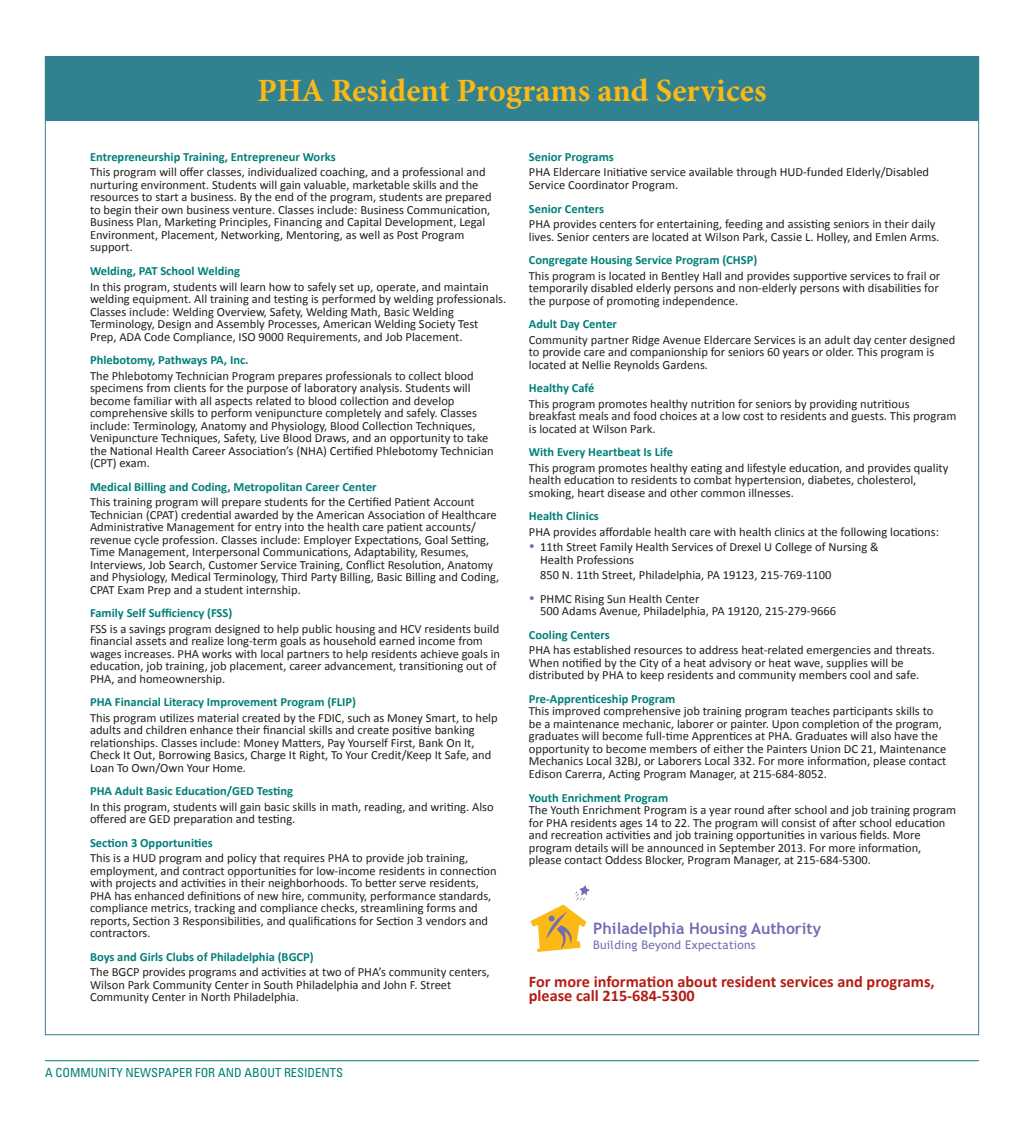
<style>
.page{position:relative;width:1024px;height:1125px;background:#fff}
.page>*{position:absolute;margin:0;border:0;box-sizing:border-box;transform-origin:0 0}
.t1{font:700 32.5px "Minion Pro";color:#fcb814}
.t2{font:700 16.25px/13.8px "Calibri";color:#b41d15}
.t3{font:700 15.75px "Trebuchet MS";color:#716eb3}
.t4{font:12.5px/12.5px "Calibri";color:#231f20}
.t5{font:700 12.5px "Calibri";color:#00807a}
.t6{font:condensed 12.5px "Univers LT Std";color:#00807a}
.t7{font:11.88px "Trebuchet MS";letter-spacing:.02em;color:#716eb3}
.s1{color:#716eb3}
</style>
<div class="page">
<hr style="left:45px;top:1060px;width:934px;height:1px;background:#00807a">
<div style="left:45px;top:56px;width:934px;height:65px;background:#318290"></div>
<svg style="left:530px;top:885px;width:60px;height:67px"></svg>
<h1 class="t1" style="left:257px;top:71px;width:510px">PHA Resident Programs and Services</h1>
<p class="t5" style="left:90px;top:149px;width:247px">Entrepreneurship Training, Entrepreneur Works</p>
<p class="t4" style="left:90px;top:166px;width:403px">This program will offer classes, individualized coaching, and a professional and nurturing environment. Students will gain valuable, marketable skills and the resources to start a business. By the end of the program, students are prepared to begin their own business venture. Classes include: Business Communication, Business Plan, Marketing Principles, Financing and Capital Development, Legal Environment, Placement, Networking, Mentoring, as well as Post Program support.</p>
<p class="t5" style="left:90px;top:263px;width:152px">Welding, PAT School Welding</p>
<p class="t4" style="left:90px;top:280px;width:418px">In this program, students will learn how to safely set up, operate, and maintain welding equipment. All training and testing is performed by welding professionals.<br>Classes include: Welding Overview, Safety, Welding Math, Basic Welding Terminology, Design and Assembly Processes, American Welding Society Test Prep, ADA Code Compliance, ISO 9000 Requirements, and Job Placement.</p>
<p class="t5" style="left:90px;top:352px;width:160px">Phlebotomy, Pathways PA, Inc.</p>
<p class="t4" style="left:90px;top:369px;width:405px">The Phlebotomy Technician Program prepares professionals to collect blood specimens from clients for the purpose of laboratory analysis. Students will become familiar with all aspects related to blood collection and develop comprehensive skills to perform venipuncture completely and safely. Classes include: Terminology, Anatomy and Physiology, Blood Collection Techniques, Venipuncture Techniques, Safety, Live Blood Draws, and an opportunity to take the National Health Career Association’s (NHA) Certified Phlebotomy Technician (CPT) exam.</p>
<p class="t5" style="left:90px;top:479px;width:288px">Medical Billing and Coding, Metropolitan Career Center</p>
<p class="t4" style="left:90px;top:495px;width:411px">This training program will prepare students for the Certified Patient Account Technician (CPAT) credential awarded by the American Association of Healthcare Administrative Management for entry into the health care patient accounts/ revenue cycle profession. Classes include: Employer Expectations, Goal Setting, Time Management, Interpersonal Communications, Adaptability, Resumes, Interviews, Job Search, Customer Service Training, Conflict Resolution, Anatomy and Physiology, Medical Terminology, Third Party Billing, Basic Billing and Coding, CPAT Exam Prep and a student internship.</p>
<p class="t5" style="left:90px;top:605px;width:144px">Family Self Sufficiency (FSS)</p>
<p class="t4" style="left:90px;top:622px;width:412px">FSS is a savings program designed to help public housing and HCV residents build financial assets and realize long-term goals as household earned income from wages increases. PHA works with local partners to help residents achieve goals in education, job training, job placement, career advancement, transitioning out of PHA, and homeownership.</p>
<p class="t5" style="left:90px;top:694px;width:268px">PHA Financial Literacy Improvement Program (FLIP)</p>
<p class="t4" style="left:90px;top:711px;width:409px">This program utilizes material created by the FDIC, such as Money Smart, to help adults and children enhance their financial skills and create positive banking relationships. Classes include: Money Matters, Pay Yourself First, Bank On It, Check It Out, Borrowing Basics, Charge It Right, To Your Credit/Keep It Safe, and Loan To Own/Own Your Home.</p>
<p class="t5" style="left:90px;top:784px;width:205px">PHA Adult Basic Education/GED Testing</p>
<p class="t4" style="left:90px;top:800px;width:405px">In this program, students will gain basic skills in math, reading, and writing. Also offered are GED preparation and testing.</p>
<p class="t5" style="left:90px;top:835px;width:124px">Section 3 Opportunities</p>
<p class="t4" style="left:90px;top:851px;width:408px">This is a HUD program and policy that requires PHA to provide job training, employment, and contract opportunities for low-income residents in connection with projects and activities in their neighborhoods. To better serve residents, PHA has enhanced definitions of new hire, community, performance standards, compliance metrics, tracking and compliance checks, streamlining forms and reports, Section 3 Responsibilities, and qualifications for Section 3 vendors and contractors.</p>
<p class="t5" style="left:90px;top:949px;width:225px">Boys and Girls Clubs of Philadelphia (BGCP)</p>
<p class="t4" style="left:90px;top:965px;width:401px">The BGCP provides programs and activities at two of PHA’s community centers,<br>Wilson Park Community Center in South Philadelphia and John F. Street<br>Community Center in North Philadelphia.</p>
<p class="t5" style="left:529px;top:149px;width:87px">Senior Programs</p>
<p class="t4" style="left:529px;top:166px;width:402px">PHA Eldercare Initiative service available through HUD-funded Elderly/Disabled<br>Service Coordinator Program.</p>
<p class="t5" style="left:529px;top:201px;width:77px">Senior Centers</p>
<p class="t4" style="left:529px;top:217px;width:412px">PHA provides centers for entertaining, feeding and assisting seniors in their daily lives. Senior centers are located at Wilson Park, Cassie L. Holley, and Emlen Arms.</p>
<p class="t5" style="left:529px;top:252px;width:230px">Congregate Housing Service Program (CHSP)</p>
<p class="t4" style="left:529px;top:269px;width:413px">This program is located in Bentley Hall and provides supportive services to frail or temporarily disabled elderly persons and non-elderly persons with disabilities for the purpose of promoting independence.</p>
<p class="t5" style="left:529px;top:316px;width:90px">Adult Day Center</p>
<p class="t4" style="left:529px;top:333px;width:428px">Community partner Ridge Avenue Eldercare Services is an adult day center designed to provide care and companionship for seniors 60 years or older. This program is located at Nellie Reynolds Gardens.</p>
<p class="t5" style="left:529px;top:380px;width:67px">Healthy Café</p>
<p class="t4" style="left:529px;top:397px;width:429px">This program promotes healthy nutrition for seniors by providing nutritious breakfast meals and food choices at a low cost to residents and guests. This program is located at Wilson Park.</p>
<p class="t5" style="left:529px;top:444px;width:146px">With Every Heartbeat Is Life</p>
<p class="t4" style="left:529px;top:461px;width:421px">This program promotes healthy eating and lifestyle education, and provides quality health education to residents to combat hypertension, diabetes, cholesterol, smoking, heart disease and other common illnesses.</p>
<p class="t5" style="left:529px;top:509px;width:72px">Health Clinics</p>
<p class="t4" style="left:529px;top:525px;width:412px">PHA provides affordable health care with health clinics at the following locations:</p>
<p class="t4" style="left:540px;top:540px;width:340px;text-indent:-11px"><span class="s1">•</span> 11th Street Family Health Services of Drexel U College of Nursing &amp;<br>Health Professions</p>
<p class="t4" style="left:540px;top:568px;width:293px">850 N. 11th Street, Philadelphia, PA 19123, 215-769-1100</p>
<p class="t4" style="left:540px;top:592px;width:297px;text-indent:-11px"><span class="s1">•</span> PHMC Rising Sun Health Center<br>500 Adams Avenue, Philadelphia, PA 19120, 215-279-9666</p>
<p class="t5" style="left:529px;top:627px;width:82px">Cooling Centers</p>
<p class="t4" style="left:529px;top:643px;width:407px">PHA has established resources to address heat-related emergencies and threats.<br>When notified by the City of a heat advisory or heat wave, supplies will be distributed by PHA to keep residents and community members cool and safe.</p>
<p class="t5" style="left:529px;top:691px;width:148px">Pre-Apprenticeship Program</p>
<p class="t4" style="left:529px;top:704px;width:419px">This improved comprehensive job training program teaches participants skills to be a maintenance mechanic, laborer or painter. Upon completion of the program, graduates will become full-time Apprentices at PHA. Graduates will also have the opportunity to become members of either the Painters Union DC 21, Maintenance Mechanics Local 32BJ, or Laborers Local 332. For more information, please contact Edison Carerra, Acting Program Manager, at 215-684-8052.</p>
<p class="t5" style="left:529px;top:790px;width:141px">Youth Enrichment Program</p>
<p class="t4" style="left:529px;top:803px;width:429px">The Youth Enrichment Program is a year round after school and job training program for PHA residents ages 14 to 22. The program will consist of after school education and recreation activities and job training opportunities in various fields. More program details will be announced in September 2013. For more information, please contact Oddess Blocker, Program Manager, at 215-684-5300.</p>
<p class="t3" style="left:593px;top:919px;width:229px">Philadelphia Housing Authority</p>
<p class="t7" style="left:593px;top:938px;width:164px">Building Beyond Expectations</p>
<h2 class="t2" style="left:529px;top:974px;width:407px">For more information about resident services and programs, please call 215-684-5300</h2>
<p class="t6" style="left:45px;top:1065px;width:300px">A COMMUNITY NEWSPAPER FOR AND ABOUT RESIDENTS</p>
</div>
